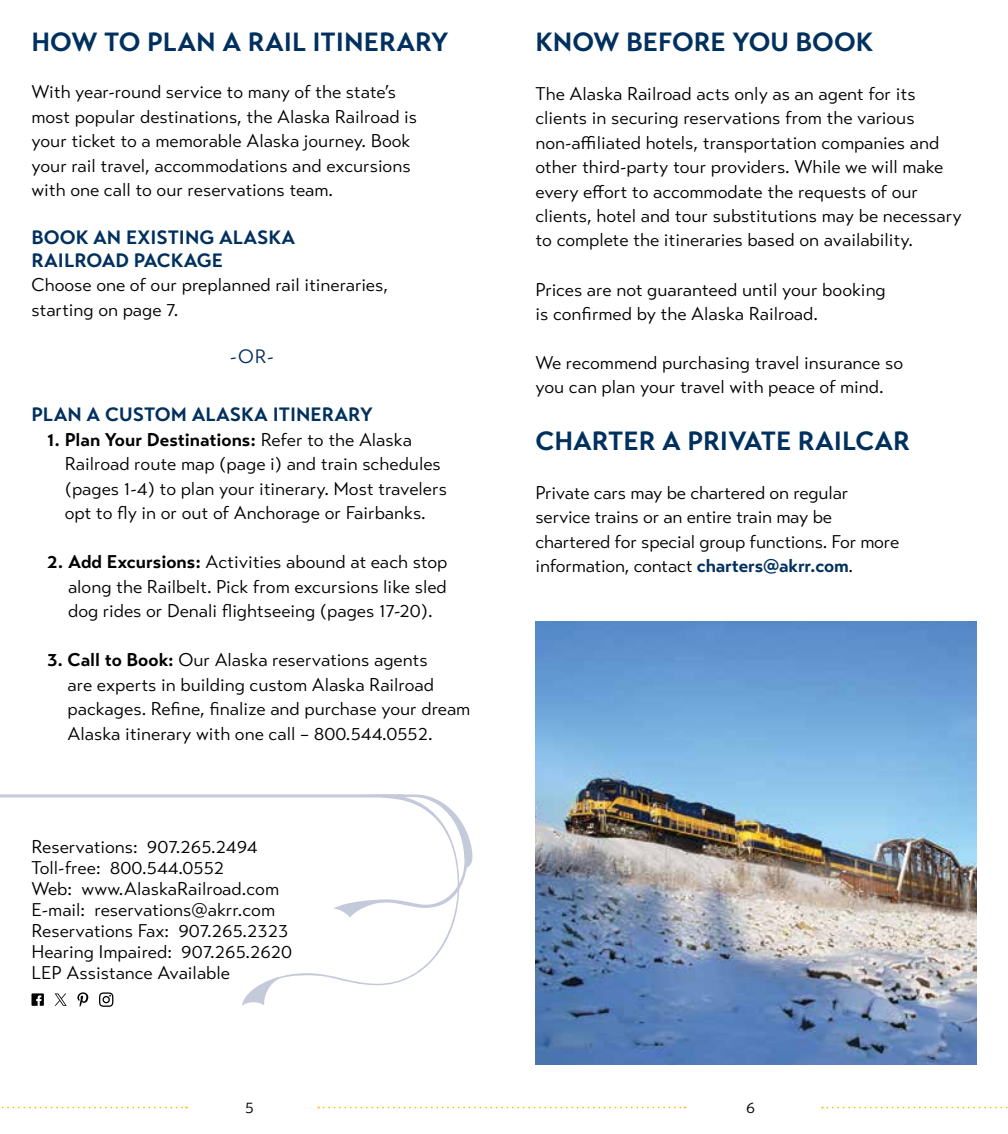
<style>
.page{position:relative;width:1008px;height:1134px;background:#fff}
.page>*{position:absolute;margin:0;border:0;box-sizing:border-box;transform-origin:0 0}
.t1{font:700 26.25px "Transat Text";color:#00305e}
.t2{font:700 19.25px/23.1px "Transat Text";color:#00305e}
.t3{font:19.25px "Transat Text Standard";color:#00305e}
.t4{font:18.38px/24.5px "Transat Text Standard";color:#000}
.t5{font:700 18.38px "Transat Text";color:#000}
.t6{font:15.75px "Transat Text Standard";color:#000}
.s1{font-family:"Transat Text Standard";font-weight:400}
.s2{font-family:"Transat Text";font-weight:700}
.s3{font-family:"Transat Text";font-weight:700;color:#00305e}
</style>
<div class="page">
<svg style="left:1px;top:1107px;width:186px;height:1px"></svg>
<svg style="left:318px;top:1107px;width:367px;height:1px"></svg>
<svg style="left:822px;top:1107px;width:186px;height:1px"></svg>
<img style="left:536px;top:621px;width:440px;height:443px">
<svg style="left:77px;top:992px;width:11px;height:15px"></svg>
<svg style="left:31px;top:993px;width:13px;height:13px"></svg>
<svg style="left:99px;top:992px;width:14px;height:15px"></svg>
<svg style="left:55px;top:993px;width:12px;height:13px"></svg>
<svg style="left:0;top:794px;width:473px;height:97px"></svg>
<svg style="left:242px;top:794px;width:217px;height:212px"></svg>
<h1 class="t1" style="left:32px;top:25px;width:419px">HOW TO PLAN A RAIL ITINERARY</h1>
<p class="t4" style="left:32px;top:80px;width:387px">With year-round service to many of the state’s most popular destinations, the Alaska Railroad is your ticket to a memorable Alaska journey. Book your rail travel, accommodations and excursions with one call to our reservations team.</p>
<p class="t2" style="left:32px;top:226px;width:265px">BOOK AN EXISTING ALASKA<br>RAILROAD PACKAGE</p>
<p class="t4" style="left:32px;top:273px;width:358px">Choose one of our preplanned rail itineraries, starting on page 7.</p>
<p class="t3" style="left:230px;top:345px;width:45px">-OR-</p>
<p class="t2" style="left:31px;top:403px;width:343px">PLAN A CUSTOM ALASKA ITINERARY</p>
<p class="t5" style="left:47px;top:428px;width:366px">1. Plan Your Destinations: <span class="s1">Refer to the Alaska</span></p>
<p class="t4" style="left:65px;top:452px;width:384px">Railroad route map (page i) and train schedules (pages 1-4) to plan your itinerary. Most travelers opt to fly in or out of Anchorage or Fairbanks.</p>
<p class="t4" style="left:68px;top:550px;width:381px;text-align:justify;text-indent:-21px"><span class="s2">2. Add Excursions:</span> Activities abound at each stop along the Railbelt. Pick from excursions like sled dog rides or Denali flightseeing (pages 17-20).</p>
<p class="t4" style="left:68px;top:648px;width:404px;text-indent:-20px"><span class="s2">3. Call to Book:</span> Our Alaska reservations agents<br>are experts in building custom Alaska Railroad packages. Refine, finalize and purchase your dream Alaska itinerary with one call – 800.544.0552.</p>
<p class="t4" style="left:32px;top:836px;width:262px;line-height:21px">Reservations: 907.265.2494<br>Toll-free: 800.544.0552<br>Web: www.AlaskaRailroad.com<br>E-mail: reservations@akrr.com<br>Reservations Fax: 907.265.2323<br>Hearing Impaired: 907.265.2620<br>LEP Assistance Available</p>
<h1 class="t1" style="left:536px;top:25px;width:339px">KNOW BEFORE YOU BOOK</h1>
<p class="t4" style="left:536px;top:81px;width:428px">The Alaska Railroad acts only as an agent for its clients in securing reservations from the various non-affiliated hotels, transportation companies and other third-party tour providers. While we will make every effort to accommodate the requests of our clients, hotel and tour substitutions may be necessary to complete the itineraries based on availability.</p>
<p class="t4" style="left:536px;top:277px;width:352px">Prices are not guaranteed until your booking is confirmed by the Alaska Railroad.</p>
<p class="t4" style="left:536px;top:351px;width:369px">We recommend purchasing travel insurance so you can plan your travel with peace of mind.</p>
<h1 class="t1" style="left:536px;top:424px;width:376px">CHARTER A PRIVATE RAILCAR</h1>
<p class="t4" style="left:536px;top:480px;width:365px">Private cars may be chartered on regular service trains or an entire train may be chartered for special group functions. For more information, contact <span class="s3">charters@akrr.com</span>.</p>
<p class="t6" style="left:245px;top:1099px;width:10px">5</p>
<p class="t6" style="left:746px;top:1099px;width:11px">6</p>
</div>
